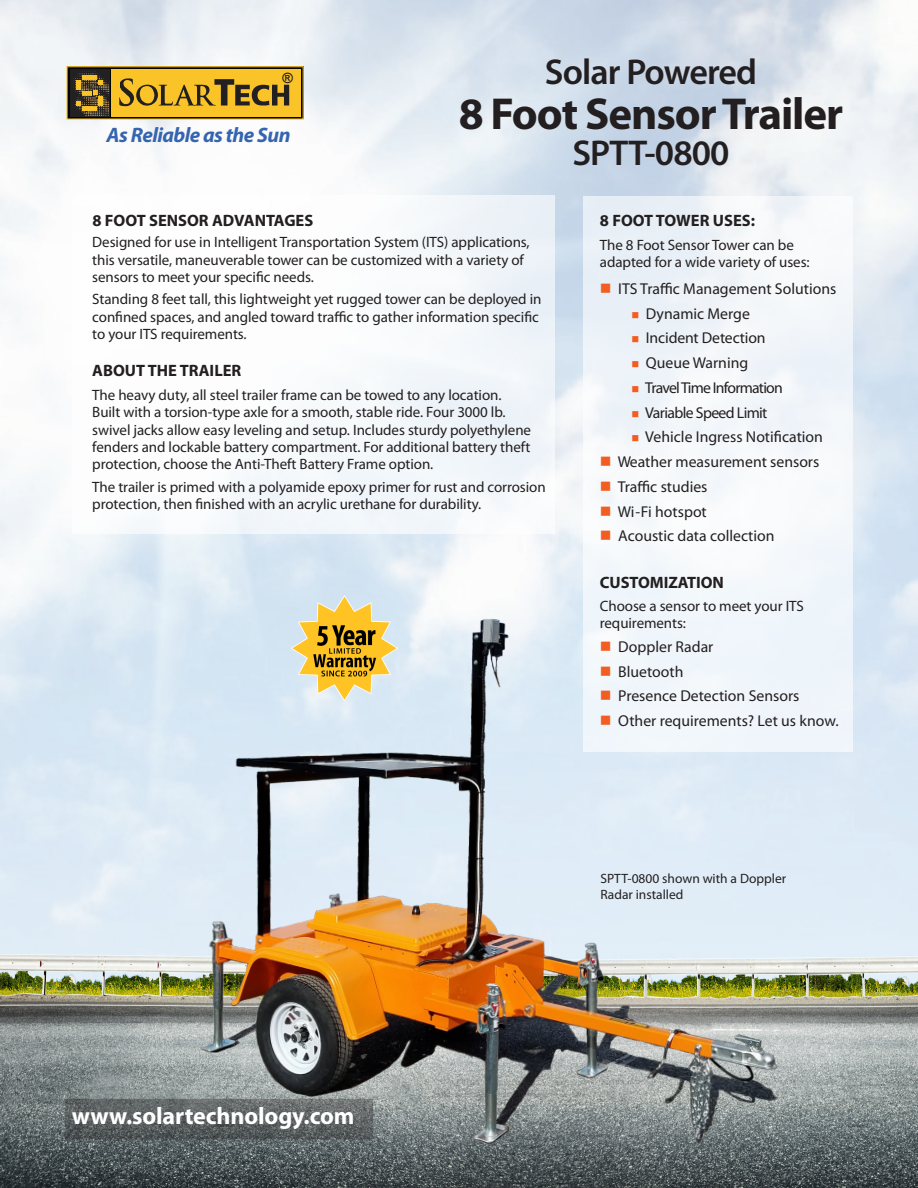
<style>
.page{position:relative;width:918px;height:1188px;background:#fff}
.page>*{position:absolute;margin:0;border:0;box-sizing:border-box;transform-origin:0 0}
.Page_Subhead_Semi{font:700 45px "Myriad Pro";letter-spacing:-.025em;color:#231f20}
.Page_Subhead_Semi-2{font:600 36px "Myriad Pro";letter-spacing:-.025em;color:#231f20}
.Front-Black{font:700 24px "Myriad Pro";letter-spacing:-.005em;color:#fff}
.Harness{font:italic 700 21px "Myriad Pro";letter-spacing:-.025em;color:#3665b0}
.Spec-Header{font:700 16.5px "Myriad Pro";color:#231f20}
.t1{font:15.75px "Myriad Pro";color:#231f20}
.t2{font:15.75px "Myriad Pro";letter-spacing:-.05em;color:#231f20}
.t3{font:15.75px "Myriad Pro";letter-spacing:-.04em;color:#231f20}
.t4{font:15px/17.2px "Myriad Pro";letter-spacing:-.005em;color:#231f20}
.t5{font:700 14.1px "Arial";color:#231f20}
.SpecText_wTab{font:13.5px/15.8px "Myriad Pro";color:#231f20}
.s1{color:#f25e21}
</style>
<div class="page">
<img style="left:0;top:929px;width:918px;height:259px">
<svg style="left:67px;top:66px;width:237px;height:54px;background:#b38e26"></svg>
<div style="left:584px;top:196px;width:269px;height:555px;background:#f2f6fa"></div>
<svg style="left:68px;top:1102px;width:119px;height:34px;background:#5a6060"></svg>
<div style="left:65px;top:1099px;width:308px;height:40px;border:2px solid #231f20"></div>
<img style="left:187px;top:520px;width:618px;height:653px">
<p class="t5" style="left:283px;top:68px;width:12px">®</p>
<p class="Harness" style="left:107px;top:121px;width:185px">As Reliable as the Sun</p>
<p class="Page_Subhead_Semi-2" style="left:545px;top:49px;width:214px">Solar Powered</p>
<p class="Page_Subhead_Semi" style="left:459px;top:84px;width:386px">8 Foot Sensor Trailer</p>
<p class="Page_Subhead_Semi-2" style="left:573px;top:130px;width:158px">SPTT-0800</p>
<p class="Spec-Header" style="left:92px;top:210px;width:222px">8 FOOT SENSOR ADVANTAGES</p>
<p class="t4" style="left:92px;top:233px;width:439px">Designed for use in Intelligent Transportation System (ITS) applications, this versatile, maneuverable tower can be customized with a variety of sensors to meet your specific needs.</p>
<p class="t4" style="left:92px;top:291px;width:451px">Standing 8 feet tall, this lightweight yet rugged tower can be deployed in confined spaces, and angled toward traffic to gather information specific to your ITS requirements.</p>
<p class="Spec-Header" style="left:92px;top:360px;width:151px">ABOUT THE TRAILER</p>
<p class="t4" style="left:92px;top:386px;width:440px">The heavy duty, all steel trailer frame can be towed to any location.<br>Built with a torsion-type axle for a smooth, stable ride. Four 3000 lb. swivel jacks allow easy leveling and setup. Includes sturdy polyethylene fenders and lockable battery compartment. For additional battery theft protection, choose the Anti-Theft Battery Frame option.</p>
<p class="t4" style="left:92px;top:478px;width:455px">The trailer is primed with a polyamide epoxy primer for rust and corrosion protection, then finished with an acrylic urethane for durability.</p>
<p class="Spec-Header" style="left:600px;top:210px;width:157px">8 FOOT TOWER USES:</p>
<p class="t4" style="left:600px;top:236px;width:211px">The 8 Foot Sensor Tower can be adapted for a wide variety of uses:</p>
<p class="t1" style="left:600px;top:279px;width:238px"><span class="s1">■</span> ITS Traffic Management Solutions</p>
<p class="t1" style="left:631px;top:304px;width:120px"><span class="s1">■</span> Dynamic Merge</p>
<p class="t1" style="left:631px;top:328px;width:136px"><span class="s1">■</span> Incident Detection</p>
<p class="t1" style="left:631px;top:353px;width:118px"><span class="s1">■</span> Queue Warning</p>
<p class="t2" style="left:631px;top:378px;width:153px"><span class="s1">■</span> Travel Time Information</p>
<p class="t3" style="left:631px;top:403px;width:138px"><span class="s1">■</span> Variable Speed Limit</p>
<p class="t1" style="left:631px;top:427px;width:193px"><span class="s1">■</span> Vehicle Ingress Notification</p>
<p class="t1" style="left:600px;top:452px;width:221px"><span class="s1">■</span> Weather measurement sensors</p>
<p class="t1" style="left:600px;top:477px;width:109px"><span class="s1">■</span> Traffic studies</p>
<p class="t1" style="left:600px;top:502px;width:108px"><span class="s1">■</span> Wi-Fi hotspot</p>
<p class="t1" style="left:600px;top:526px;width:176px"><span class="s1">■</span> Acoustic data collection</p>
<p class="Spec-Header" style="left:600px;top:572px;width:126px">CUSTOMIZATION</p>
<p class="t4" style="left:600px;top:597px;width:206px">Choose a sensor to meet your ITS requirements:</p>
<p class="t1" style="left:600px;top:637px;width:115px"><span class="s1">■</span> Doppler Radar</p>
<p class="t1" style="left:600px;top:662px;width:85px"><span class="s1">■</span> Bluetooth</p>
<p class="t1" style="left:600px;top:686px;width:201px"><span class="s1">■</span> Presence Detection Sensors</p>
<p class="t1" style="left:600px;top:711px;width:240px"><span class="s1">■</span> Other requirements? Let us know.</p>
<p class="SpecText_wTab" style="left:600px;top:870px;width:187px">SPTT-0800 shown with a Doppler<br>Radar installed</p>
<p class="Front-Black" style="left:72px;top:1100px;width:284px">www.solartechnology.com</p>
</div>
